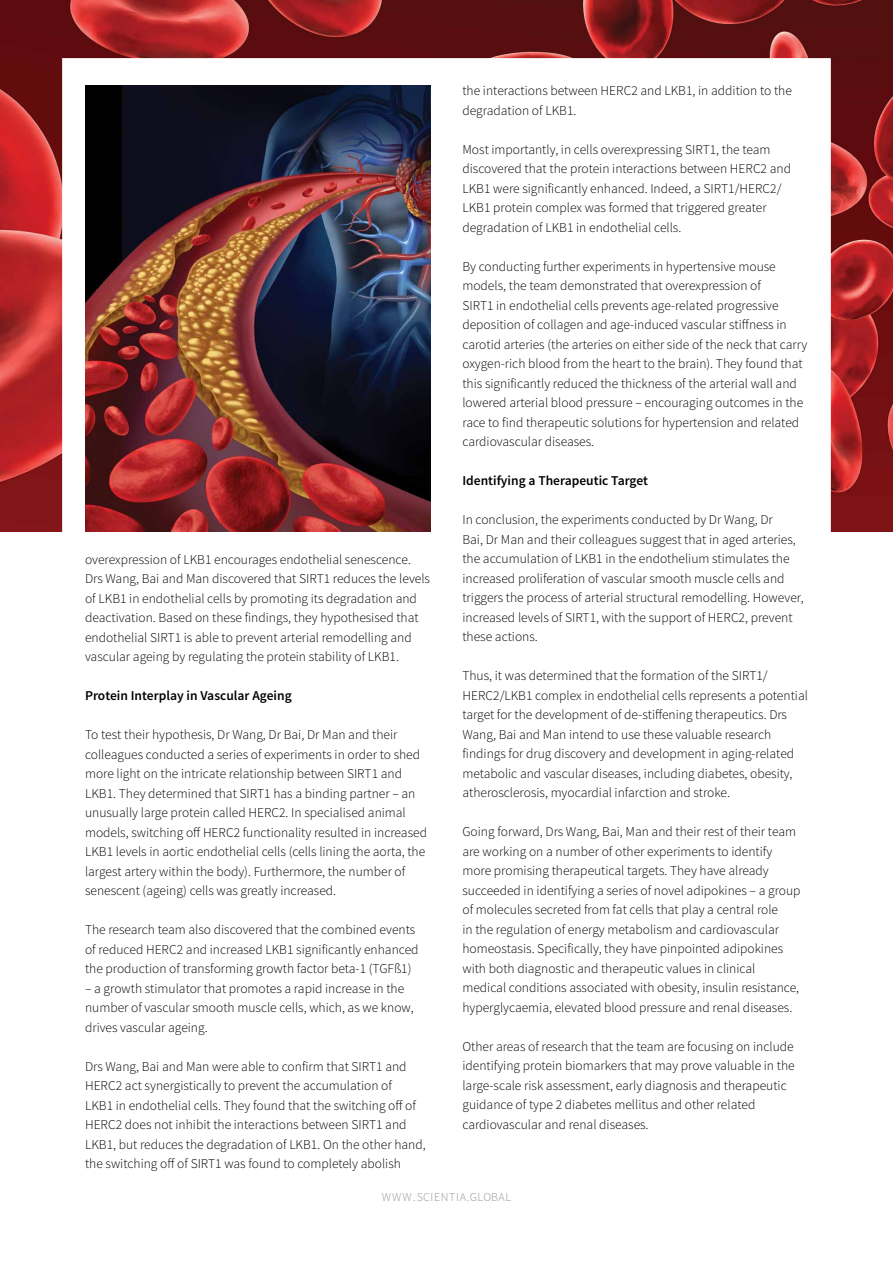
<style>
.page{position:relative;width:893px;height:1263px;background:#fff}
.page>*{position:absolute;margin:0;border:0;box-sizing:border-box;transform-origin:0 0}
.t1{font:300 13.5px/19.5px "Source Sans Pro";color:#000}
.t2{font:600 13.5px "Source Sans Pro";color:#000}
.t3{font:300 12px "Source Sans Pro";letter-spacing:.05em;color:#939598}
</style>
<div class="page">
<img style="left:0;top:0;width:893px;height:531px">
<div style="left:62px;top:58px;width:769px;height:1136px;background:#fff;border:2px solid #fff"></div>
<img style="left:85px;top:85px;width:346px;height:446px">
<p class="t1" style="left:462px;top:81px;width:331px">the interactions between HERC2 and LKB1, in addition to the degradation of LKB1.</p>
<p class="t1" style="left:462px;top:139px;width:330px">Most importantly, in cells overexpressing SIRT1, the team discovered that the protein interactions between HERC2 and LKB1 were significantly enhanced. Indeed, a SIRT1/HERC2/ LKB1 protein complex was formed that triggered greater degradation of LKB1 in endothelial cells.</p>
<p class="t1" style="left:462px;top:256px;width:346px">By conducting further experiments in hypertensive mouse models, the team demonstrated that overexpression of<br>SIRT1 in endothelial cells prevents age-related progressive deposition of collagen and age-induced vascular stiffness in carotid arteries (the arteries on either side of the neck that carry oxygen-rich blood from the heart to the brain). They found that this significantly reduced the thickness of the arterial wall and lowered arterial blood pressure – encouraging outcomes in the race to find therapeutic solutions for hypertension and related cardiovascular diseases.</p>
<p class="t2" style="left:462px;top:472px;width:187px">Identifying a Therapeutic Target</p>
<p class="t1" style="left:462px;top:510px;width:343px">In conclusion, the experiments conducted by Dr Wang, Dr<br>Bai, Dr Man and their colleagues suggest that in aged arteries, the accumulation of LKB1 in the endothelium stimulates the increased proliferation of vascular smooth muscle cells and triggers the process of arterial structural remodelling. However, increased levels of SIRT1, with the support of HERC2, prevent these actions.</p>
<p class="t1" style="left:462px;top:666px;width:347px">Thus, it was determined that the formation of the SIRT1/ HERC2/LKB1 complex in endothelial cells represents a potential target for the development of de-stiffening therapeutics. Drs Wang, Bai and Man intend to use these valuable research findings for drug discovery and development in aging-related metabolic and vascular diseases, including diabetes, obesity, atherosclerosis, myocardial infarction and stroke.</p>
<p class="t1" style="left:462px;top:822px;width:340px">Going forward, Drs Wang, Bai, Man and their rest of their team are working on a number of other experiments to identify more promising therapeutical targets. They have already succeeded in identifying a series of novel adipokines – a group of molecules secreted from fat cells that play a central role<br>in the regulation of energy metabolism and cardiovascular homeostasis. Specifically, they have pinpointed adipokines with both diagnostic and therapeutic values in clinical medical conditions associated with obesity, insulin resistance, hyperglycaemia, elevated blood pressure and renal diseases.</p>
<p class="t1" style="left:462px;top:1036px;width:334px">Other areas of research that the team are focusing on include identifying protein biomarkers that may prove valuable in the large-scale risk assessment, early diagnosis and therapeutic guidance of type 2 diabetes mellitus and other related cardiovascular and renal diseases.</p>
<p class="t1" style="left:85px;top:549px;width:347px">overexpression of LKB1 encourages endothelial senescence.<br>Drs Wang, Bai and Man discovered that SIRT1 reduces the levels of LKB1 in endothelial cells by promoting its degradation and deactivation. Based on these findings, they hypothesised that endothelial SIRT1 is able to prevent arterial remodelling and vascular ageing by regulating the protein stability of LKB1.</p>
<p class="t2" style="left:85px;top:687px;width:208px">Protein Interplay in Vascular Ageing</p>
<p class="t1" style="left:85px;top:725px;width:343px">To test their hypothesis, Dr Wang, Dr Bai, Dr Man and their colleagues conducted a series of experiments in order to shed more light on the intricate relationship between SIRT1 and LKB1. They determined that SIRT1 has a binding partner – an unusually large protein called HERC2. In specialised animal models, switching off HERC2 functionality resulted in increased LKB1 levels in aortic endothelial cells (cells lining the aorta, the largest artery within the body). Furthermore, the number of senescent (ageing) cells was greatly increased.</p>
<p class="t1" style="left:85px;top:920px;width:335px">The research team also discovered that the combined events of reduced HERC2 and increased LKB1 significantly enhanced the production of transforming growth factor beta-1 (TGFß1)</p>
<p class="t1" style="left:85px;top:978px;width:330px">– a growth stimulator that promotes a rapid increase in the number of vascular smooth muscle cells, which, as we know, drives vascular ageing.</p>
<p class="t1" style="left:85px;top:1056px;width:342px">Drs Wang, Bai and Man were able to confirm that SIRT1 and HERC2 act synergistically to prevent the accumulation of<br>LKB1 in endothelial cells. They found that the switching off of HERC2 does not inhibit the interactions between SIRT1 and LKB1, but reduces the degradation of LKB1. On the other hand, the switching off of SIRT1 was found to completely abolish</p>
<p class="t3" style="left:382px;top:1190px;width:131px">WWW.SCIENTIA.GLOBAL</p>
</div>
